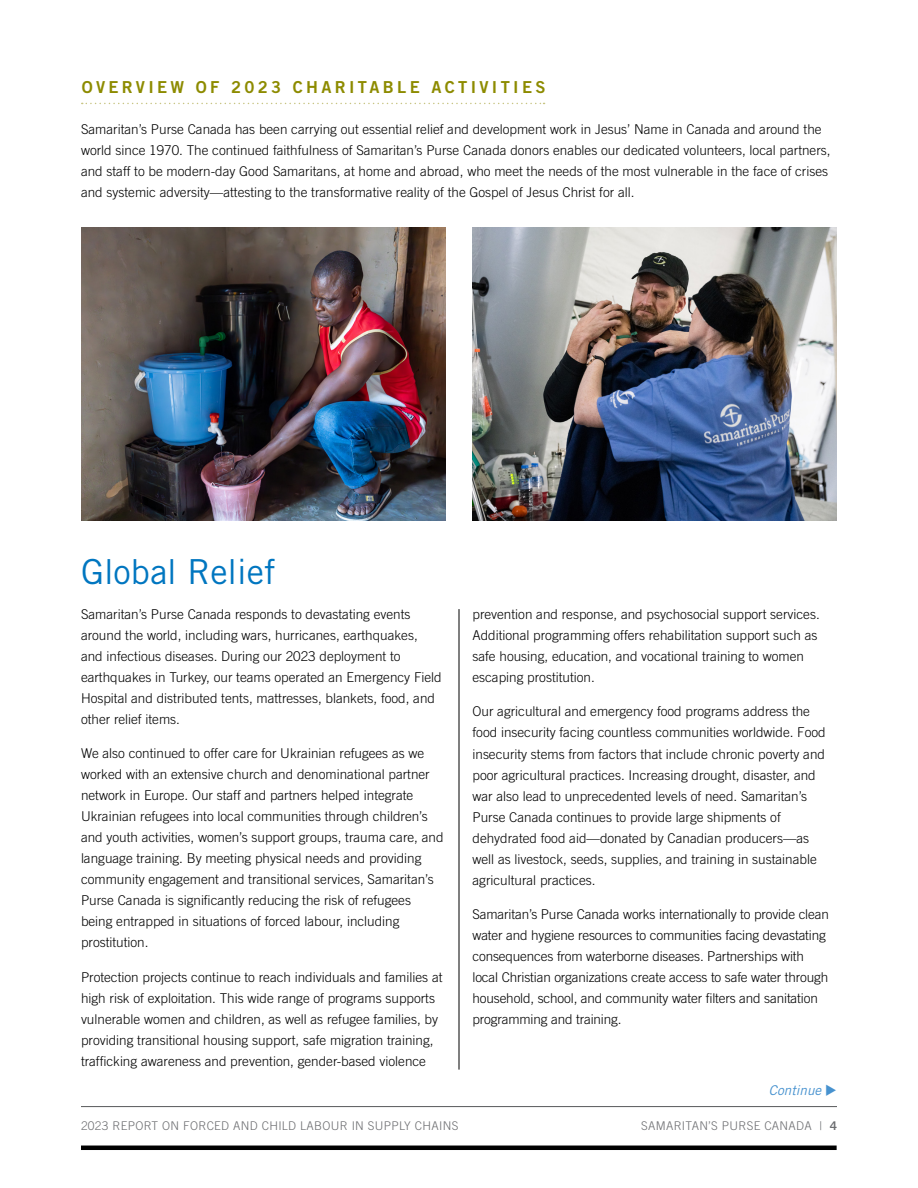
<style>
.page{position:relative;width:918px;height:1188px;background:#fff}
.page>*{position:absolute;margin:0;border:0;box-sizing:border-box;transform-origin:0 0}
.t1{font:34.5px "Trade Gothic LT Std";color:#0076c0}
.t2{font:16.5px "Trade Gothic LT Std Bd 2";letter-spacing:.2em;color:#8d8b00}
.t3{font:300 13.5px/21px "Trade Gothic LT Std";color:#000}
.t4{font:italic 13.5px "Trade Gothic LT Std";color:#4792cf}
.t5{font:300 12px "Trade Gothic LT Std";letter-spacing:.025em;color:#6d6e71}
.s1{font-family:"Trade Gothic LT Std Bd 2";font-weight:400}
</style>
<div class="page">
<hr style="left:81px;top:1146px;width:756px;height:4px;background:#000">
<hr style="left:81px;top:1106px;width:756px;height:1px;background:#58595b">
<svg style="left:82px;top:103px;width:463px;height:1px"></svg>
<hr style="left:459px;top:609px;width:1px;height:461px;background:#000">
<img style="left:81px;top:228px;width:365px;height:293px">
<img style="left:472px;top:228px;width:365px;height:293px">
<p class="t2" style="left:82px;top:77px;width:465px">OVERVIEW OF 2023 CHARITABLE ACTIVITIES</p>
<p class="t3" style="left:81px;top:118px;width:751px">Samaritan’s Purse Canada has been carrying out essential relief and development work in Jesus’ Name in Canada and around the world since 1970. The continued faithfulness of Samaritan’s Purse Canada donors enables our dedicated volunteers, local partners, and staff to be modern-day Good Samaritans, at home and abroad, who meet the needs of the most vulnerable in the face of crises and systemic adversity—attesting to the transformative reality of the Gospel of Jesus Christ for all.</p>
<h1 class="t1" style="left:81px;top:551px;width:196px">Global Relief</h1>
<p class="t3" style="left:81px;top:603px;width:362px">Samaritan’s Purse Canada responds to devastating events around the world, including wars, hurricanes, earthquakes, and infectious diseases. During our 2023 deployment to earthquakes in Turkey, our teams operated an Emergency Field Hospital and distributed tents, mattresses, blankets, food, and other relief items.</p>
<p class="t3" style="left:81px;top:743px;width:364px">We also continued to offer care for Ukrainian refugees as we worked with an extensive church and denominational partner network in Europe. Our staff and partners helped integrate Ukrainian refugees into local communities through children’s and youth activities, women’s support groups, trauma care, and language training. By meeting physical needs and providing community engagement and transitional services, Samaritan’s Purse Canada is significantly reducing the risk of refugees being entrapped in situations of forced labour, including prostitution.</p>
<p class="t3" style="left:81px;top:966px;width:363px">Protection projects continue to reach individuals and families at high risk of exploitation. This wide range of programs supports vulnerable women and children, as well as refugee families, by providing transitional housing support, safe migration training, trafficking awareness and prevention, gender-based violence</p>
<p class="t3" style="left:472px;top:603px;width:349px">prevention and response, and psychosocial support services.<br>Additional programming offers rehabilitation support such as safe housing, education, and vocational training to women escaping prostitution.</p>
<p class="t3" style="left:472px;top:701px;width:355px">Our agricultural and emergency food programs address the food insecurity facing countless communities worldwide. Food insecurity stems from factors that include chronic poverty and poor agricultural practices. Increasing drought, disaster, and war also lead to unprecedented levels of need. Samaritan’s Purse Canada continues to provide large shipments of dehydrated food aid—donated by Canadian producers—as well as livestock, seeds, supplies, and training in sustainable agricultural practices.</p>
<p class="t3" style="left:472px;top:904px;width:358px">Samaritan’s Purse Canada works internationally to provide clean water and hygiene resources to communities facing devastating consequences from waterborne diseases. Partnerships with local Christian organizations create access to safe water through household, school, and community water filters and sanitation programming and training.</p>
<p class="t4" style="left:769px;top:1082px;width:70px">Continue ◆</p>
<p class="t5" style="left:81px;top:1118px;width:379px">2023 REPORT ON FORCED AND CHILD LABOUR IN SUPPLY CHAINS</p>
<p class="t5" style="left:641px;top:1118px;width:197px">SAMARITAN’S PURSE CANADA | <span class="s1">4</span></p>
</div>
